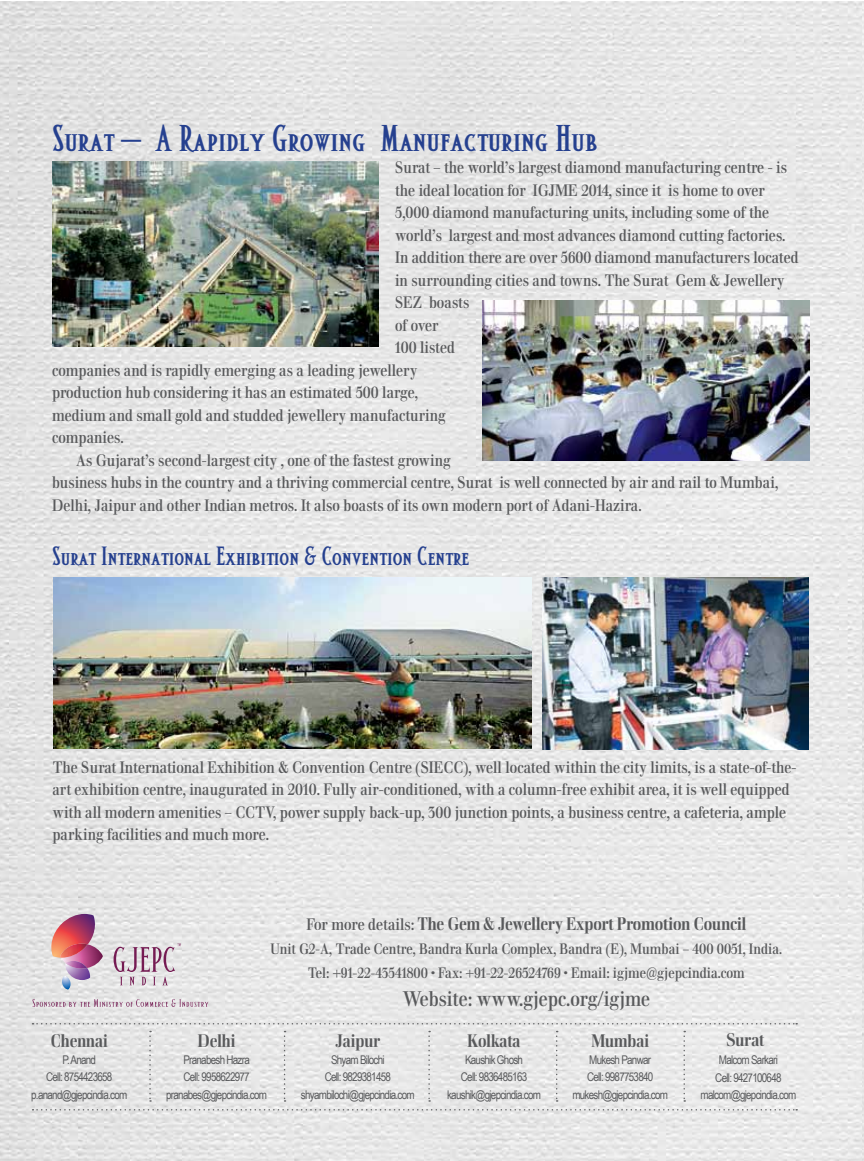
<style>
.page{position:relative;width:864px;height:1161px;background:#fff}
.page>*{position:absolute;margin:0;border:0;box-sizing:border-box;transform-origin:0 0}
.t1{font:700 36px "Altar Petite Caps";color:#25408f}
.t2{font:700 25.5px "Altar Petite Caps";color:#25408f}
.t3{font:21px "Walburn";color:#58595b}
.t4{font:700 18px "Walburn";color:#58595b}
.t5{font:16.5px/22.5px "Walburn";color:#58595b}
.t6{font:15px/24px "Walburn";color:#58595b;text-align:center}
.t7{font:12px/17.2px "Arial Narrow";letter-spacing:-.06em;color:#58595b;text-align:center}
.s1{font-weight:400;font-size:16.5px}
</style>
<div class="page">
<img style="left:0;top:1px;width:864px;height:1160px">
<svg style="left:33px;top:999px;width:176px;height:8px"></svg>
<img style="left:49px;top:914px;width:54px;height:76px">
<svg style="left:114px;top:943px;width:67px;height:43px;background:#d1c1cb"></svg>
<svg style="left:33px;top:1109px;width:764px;height:2px;background:#cecece"></svg>
<svg style="left:33px;top:1023px;width:764px;height:2px;background:#cbcccc"></svg>
<svg style="left:149px;top:1031px;width:2px;height:71px"></svg>
<svg style="left:284px;top:1031px;width:2px;height:71px"></svg>
<svg style="left:428px;top:1031px;width:2px;height:71px"></svg>
<svg style="left:556px;top:1031px;width:2px;height:71px"></svg>
<svg style="left:683px;top:1031px;width:2px;height:71px"></svg>
<img style="left:53px;top:577px;width:479px;height:171px">
<img style="left:483px;top:301px;width:326px;height:160px">
<img style="left:52px;top:161px;width:326px;height:186px">
<img style="left:542px;top:578px;width:266px;height:171px">
<h1 class="t1" style="left:52px;top:120px;width:547px">surat – a rapidly growing manufacturing hub</h1>
<p class="t5" style="left:395px;top:156px;width:393px">Surat – the world’s largest diamond manufacturing centre - is</p>
<p class="t5" style="left:395px;top:179px;width:372px">the ideal location for IGJME 2014, since it is home to over</p>
<p class="t5" style="left:395px;top:201px;width:376px">5,000 diamond manufacturing units, including some of the</p>
<p class="t5" style="left:395px;top:224px;width:392px">world’s largest and most advances diamond cutting factories.</p>
<p class="t5" style="left:395px;top:246px;width:405px">In addition there are over 5600 diamond manufacturers located</p>
<p class="t5" style="left:395px;top:269px;width:391px">in surrounding cities and towns. The Surat Gem &amp; Jewellery</p>
<p class="t5" style="left:395px;top:291px;width:76px">SEZ boasts</p>
<p class="t5" style="left:395px;top:314px;width:45px">of over</p>
<p class="t5" style="left:395px;top:337px;width:62px">100 listed</p>
<p class="t5" style="left:52px;top:359px;width:367px">companies and is rapidly emerging as a leading jewellery</p>
<p class="t5" style="left:52px;top:382px;width:367px">production hub considering it has an estimated 500 large,</p>
<p class="t5" style="left:52px;top:404px;width:395px">medium and small gold and studded jewellery manufacturing</p>
<p class="t5" style="left:52px;top:427px;width:73px">companies.</p>
<p class="t5" style="left:76px;top:449px;width:376px">As Gujarat’s second-largest city , one of the fastest growing</p>
<p class="t5" style="left:52px;top:472px;width:728px">business hubs in the country and a thriving commercial centre, Surat is well connected by air and rail to Mumbai,</p>
<p class="t5" style="left:52px;top:494px;width:591px">Delhi, Jaipur and other Indian metros. It also boasts of its own modern port of Adani-Hazira.</p>
<h2 class="t2" style="left:52px;top:544px;width:419px">surat international exhibition &amp; convention centre</h2>
<p class="t5" style="left:52px;top:756px;width:746px">The Surat International Exhibition &amp; Convention Centre (SIECC), well located within the city limits, is a state-of-the&shy;art exhibition centre, inaugurated in 2010. Fully air-conditioned, with a column-free exhibit area, it is well equipped with all modern amenities – CCTV, power supply back-up, 300 junction points, a business centre, a cafeteria, ample parking facilities and much more.</p>
<p class="t4" style="left:51px;top:1031px;width:58px">Chennai</p>
<p class="t7" style="left:31px;top:1051px;width:98px">P. Anand<br>Cell: 8754423658 p.anand@gjepcindia.com</p>
<p class="t4" style="left:306px;top:914px;width:441px"><span class="s1">For more details:</span> The Gem &amp; Jewellery Export Promotion Council</p>
<p class="t6" style="left:271px;top:937px;width:513px">Unit G2-A, Trade Centre, Bandra Kurla Complex, Bandra (E), Mumbai – 400 0051, India.<br>Tel: +91-22-43541800 • Fax: +91-22-26524769 • Email: igjme@gjepcindia.com</p>
<p class="t3" style="left:402px;top:987px;width:249px">Website: www.gjepc.org/igjme</p>
<p class="t4" style="left:198px;top:1031px;width:39px">Delhi</p>
<p class="t7" style="left:166px;top:1051px;width:102px">Pranabesh Hazra<br>Cell: 9958622977 pranabes@gjepcindia.com</p>
<p class="t4" style="left:336px;top:1031px;width:46px">Jaipur</p>
<p class="t7" style="left:301px;top:1051px;width:115px">Shyam Bilochi<br>Cell: 9829381458 shyambilochi@gjepcindia.com</p>
<p class="t4" style="left:468px;top:1031px;width:54px">Kolkata</p>
<p class="t7" style="left:447px;top:1051px;width:95px">Kaushik Ghosh<br>Cell: 9836485163 kaushik@gjepcindia.com</p>
<p class="t4" style="left:726px;top:1030px;width:39px">Surat</p>
<p class="t4" style="left:591px;top:1031px;width:59px">Mumbai</p>
<p class="t7" style="left:572px;top:1051px;width:97px">Mukesh Panwar<br>Cell: 9987753840 mukesh@gjepcindia.com</p>
<p class="t7" style="left:701px;top:1051px;width:97px">Malcom Sarkari<br>Cell: 9427100648 malcom@gjepcindia.com</p>
</div>
